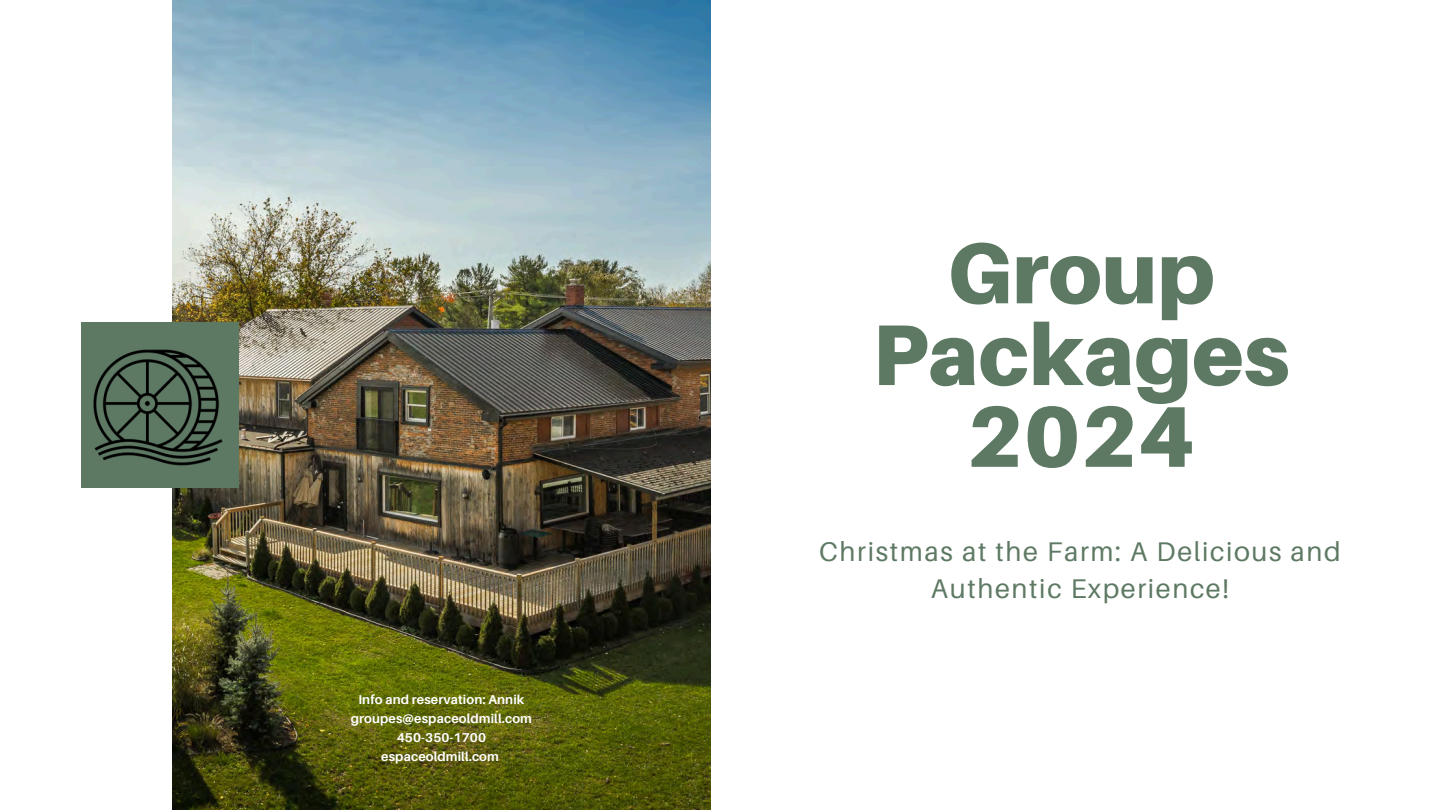
<style>
.page{position:relative;width:1440px;height:810px;background:#fff}
.page>*{position:absolute;margin:0;border:0;box-sizing:border-box;transform-origin:0 0}
.t1{font:900 86.3px/81.8px "Aileron";color:#5d7963;text-align:center}
.t2{font:27px/37.5px "Aileron";letter-spacing:.06em;color:#5d7963;text-align:center}
.t3{font:700 12.8px "Aileron";letter-spacing:.01em;color:#fff}
</style>
<div class="page">
<img style="left:172px;top:0;width:539px;height:810px">
<div style="left:81px;top:322px;width:157px;height:165px;background:#5d7963"></div>
<img style="left:81px;top:327px;width:158px;height:161px">
<p class="t3" style="left:358px;top:692px;width:167px">Info and reservation: Annik</p>
<p class="t3" style="left:351px;top:711px;width:183px">groupes@espaceoldmill.com</p>
<h1 class="t3" style="left:397px;top:730px;width:91px">450-350-1700</h1>
<h2 class="t3" style="left:381px;top:749px;width:119px">espaceoldmill.com</h2>
<p class="t1" style="left:872px;top:230px;width:419px">Group<br>Packages<br>2024</p>
<p class="t2" style="left:819px;top:532px;width:523px">Christmas at the Farm: A Delicious and<br>Authentic Experience!</p>
</div>
